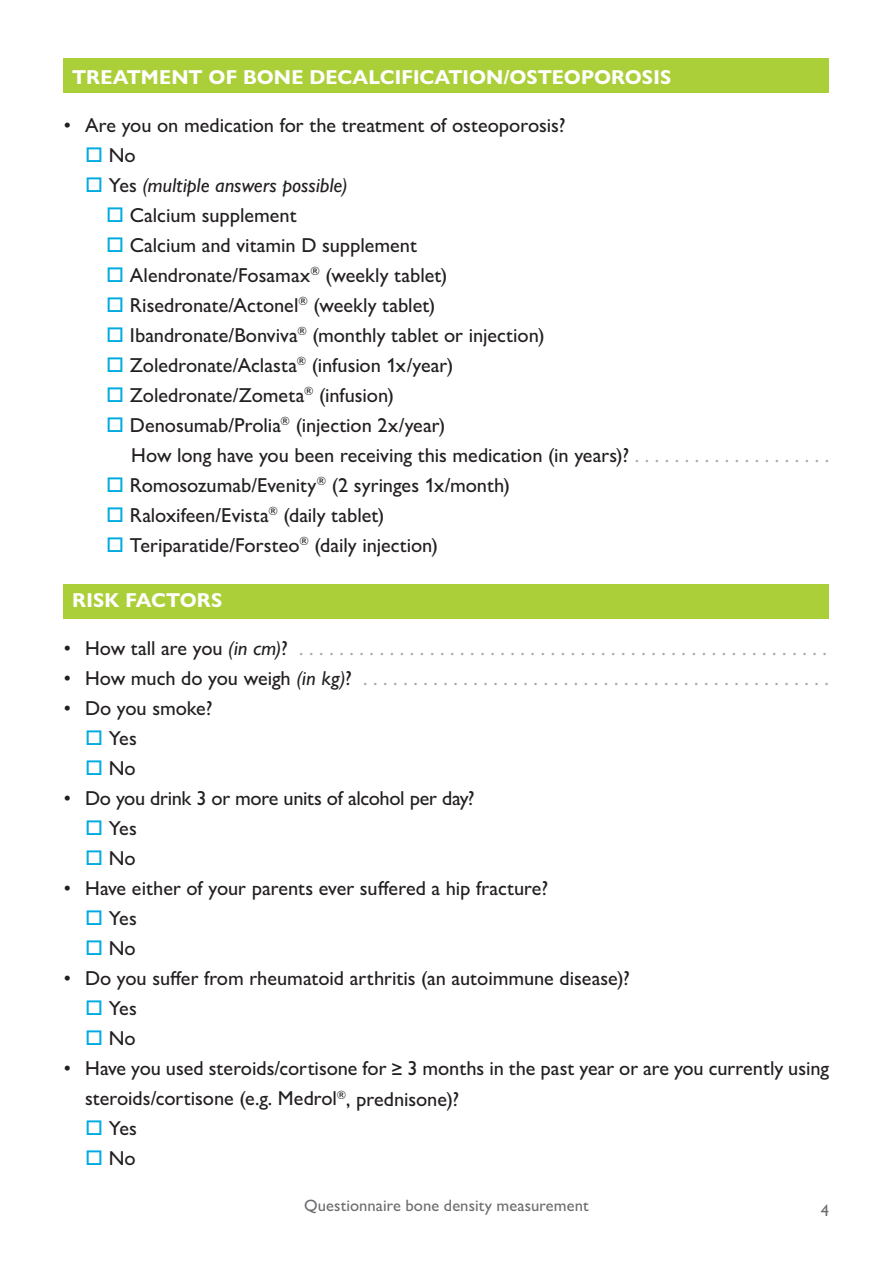
<style>
.page{position:relative;width:893px;height:1263px;background:#fff}
.page>*{position:absolute;margin:0;border:0;box-sizing:border-box;transform-origin:0 0}
.t1{font:500 20.25px/30px "Gill Sans Nova";color:#231f20}
.t2{font:500 20.25px "Gill Sans Nova";letter-spacing:-.005em;color:#a8a9ad}
.t3{font:700 20.25px "Gill Sans Nova";letter-spacing:.005em;color:#fff}
.t4{font:italic 500 20.25px "Gill Sans Nova";letter-spacing:-.005em;color:#231f20}
.t5{font:500 16.5px "Gill Sans Nova";letter-spacing:.005em;color:#6c6d70}
.s1{color:#00abe1}
.s2{font-style:normal}
.s3{color:#a8a9ad}
.s4{color:#231f20}
.s5{font-style:italic;color:#231f20}
</style>
<div class="page">
<div style="left:64px;top:585px;width:765px;height:34px;background:#abcf38"></div>
<div style="left:64px;top:58px;width:765px;height:34px;background:#abcf38"></div>
<p class="t3" style="left:72px;top:64px;width:600px">TREATMENT OF BONE DECALCIFICATION/OSTEOPOROSIS</p>
<p class="t1" style="left:64px;top:110px;width:503px">• Are you on medication for the treatment of osteoporosis?</p>
<p class="t1" style="left:85px;top:140px;width:52px"><span class="s1">□</span> No</p>
<p class="t4" style="left:85px;top:173px;width:264px"><span class="s1">□</span> <span class="s2">Yes</span> (multiple answers possible)</p>
<p class="t1" style="left:106px;top:200px;width:192px"><span class="s1">□</span> Calcium supplement</p>
<p class="t1" style="left:106px;top:230px;width:312px"><span class="s1">□</span> Calcium and vitamin D supplement</p>
<p class="t1" style="left:106px;top:260px;width:343px"><span class="s1">□</span> Alendronate/Fosamax<sup>®</sup> (weekly tablet)</p>
<p class="t1" style="left:106px;top:290px;width:330px"><span class="s1">□</span> Risedronate/Actonel<sup>®</sup> (weekly tablet)</p>
<p class="t1" style="left:106px;top:320px;width:440px"><span class="s1">□</span> Ibandronate/Bonviva<sup>®</sup> (monthly tablet or injection)</p>
<p class="t1" style="left:106px;top:350px;width:348px"><span class="s1">□</span> Zoledronate/Aclasta<sup>®</sup> (infusion 1x/year)</p>
<p class="t1" style="left:106px;top:380px;width:289px"><span class="s1">□</span> Zoledronate/Zometa<sup>®</sup> (infusion)</p>
<p class="t1" style="left:131px;top:410px;width:699px;text-indent:-25px"><span class="s1">□</span> Denosumab/Prolia<sup>®</sup> (injection 2x/year)<br>How long have you been receiving this medication (in years)? <span class="s3">. . . . . . . . . . . . . . . . . . . .</span></p>
<p class="t1" style="left:106px;top:470px;width:405px"><span class="s1">□</span> Romosozumab/Evenity<sup>®</sup> (2 syringes 1x/month)</p>
<p class="t1" style="left:106px;top:500px;width:280px"><span class="s1">□</span> Raloxifeen/Evista<sup>®</sup> (daily tablet)</p>
<p class="t1" style="left:106px;top:530px;width:333px"><span class="s1">□</span> Teriparatide/Forsteo<sup>®</sup> (daily injection)</p>
<p class="t3" style="left:72px;top:588px;width:152px">RISK FACTORS</p>
<p class="t2" style="left:64px;top:636px;width:765px"><span class="s4">• How tall are you</span> <span class="s5">(in cm)</span><span class="s4">?</span> . . . . . . . . . . . . . . . . . . . . . . . . . . . . . . . . . . . . . . . . . . . . . . . . . . . . .</p>
<p class="t2" style="left:64px;top:666px;width:767px"><span class="s4">• How much do you weigh</span> <span class="s5">(in kg)</span><span class="s4">?</span> . . . . . . . . . . . . . . . . . . . . . . . . . . . . . . . . . . . . . . . . . . . . . . .</p>
<p class="t1" style="left:64px;top:693px;width:150px">• Do you smoke?</p>
<p class="t1" style="left:85px;top:723px;width:53px"><span class="s1">□</span> Yes</p>
<p class="t1" style="left:85px;top:753px;width:52px"><span class="s1">□</span> No</p>
<p class="t1" style="left:64px;top:783px;width:412px">• Do you drink 3 or more units of alcohol per day?</p>
<p class="t1" style="left:85px;top:813px;width:53px"><span class="s1">□</span> Yes</p>
<p class="t1" style="left:85px;top:843px;width:52px"><span class="s1">□</span> No</p>
<p class="t1" style="left:64px;top:873px;width:486px">• Have either of your parents ever suffered a hip fracture?</p>
<p class="t1" style="left:85px;top:903px;width:53px"><span class="s1">□</span> Yes</p>
<p class="t1" style="left:85px;top:933px;width:52px"><span class="s1">□</span> No</p>
<p class="t1" style="left:64px;top:963px;width:568px">• Do you suffer from rheumatoid arthritis (an autoimmune disease)?</p>
<p class="t1" style="left:85px;top:993px;width:53px"><span class="s1">□</span> Yes</p>
<p class="t1" style="left:85px;top:1023px;width:52px"><span class="s1">□</span> No</p>
<p class="t1" style="left:85px;top:1053px;width:746px;text-indent:-21px">• Have you used steroids/cortisone for ≥ 3 months in the past year or are you currently using steroids/cortisone (e.g. Medrol<sup>®</sup>, prednisone)?</p>
<p class="t1" style="left:85px;top:1113px;width:53px"><span class="s1">□</span> Yes</p>
<p class="t1" style="left:85px;top:1143px;width:52px"><span class="s1">□</span> No</p>
<p class="t5" style="left:304px;top:1195px;width:286px">Questionnaire bone density measurement</p>
<p class="t5" style="left:821px;top:1200px;width:10px">4</p>
</div>
